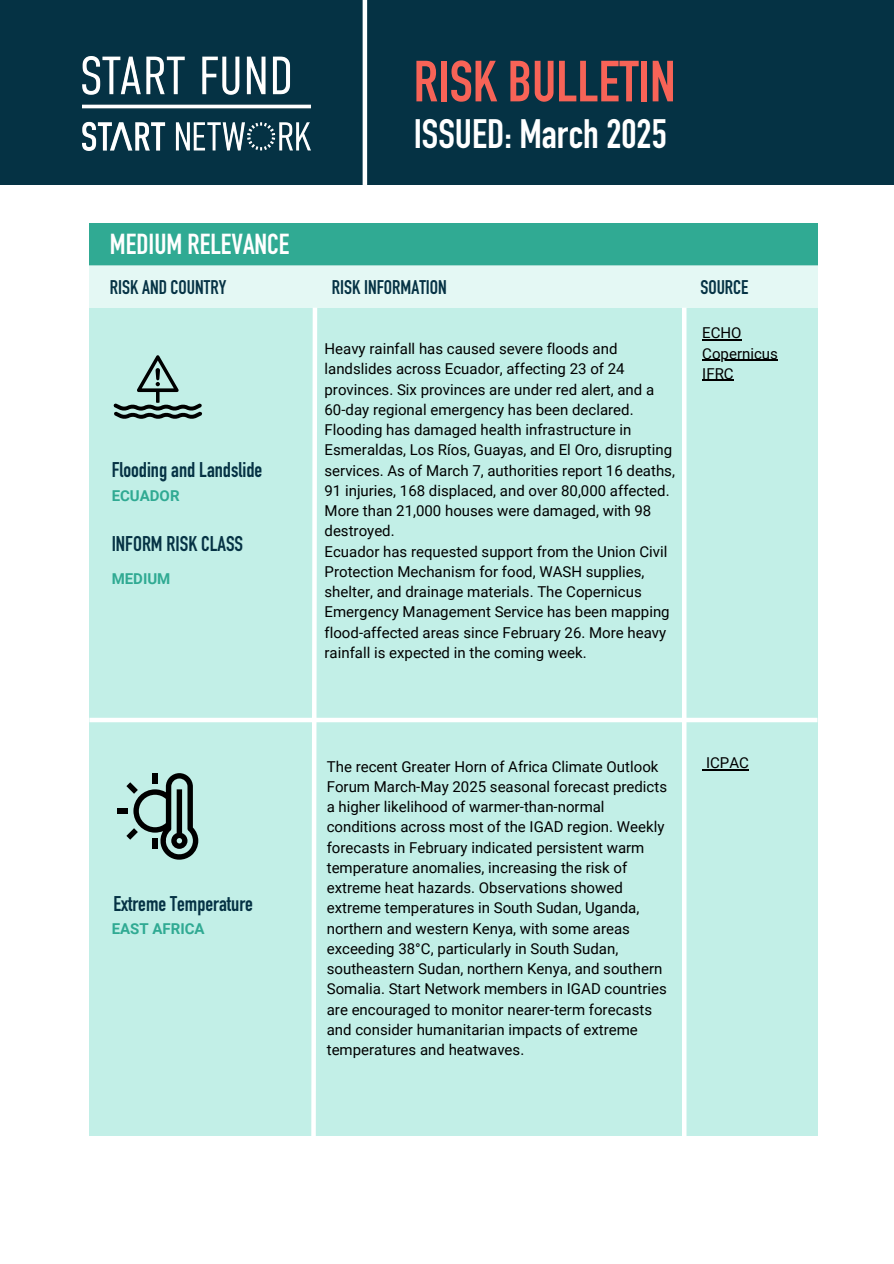
<style>
.page{position:relative;width:894px;height:1264px;background:#fff}
.page>*{position:absolute;margin:0;border:0;box-sizing:border-box;transform-origin:0 0}
.t1{font:700 57px "DIN Condensed";color:#f76357}
.t2{font:700 40.5px "DIN Condensed";color:#fff}
.t3{font:700 28.5px "DIN Condensed";color:#fff}
.t4{font:700 21px "DIN Condensed";color:#053244}
.t5{font:700 19.5px "DIN Condensed";color:#053244}
.t6{font:15px/20.2px "Roboto";color:#000}
.t7{font:700 15px "Roboto";color:#30aa93}
</style>
<div class="page">
<div style="left:0;top:0;width:893px;height:185px;background:#053244"></div>
<div style="left:89px;top:265px;width:728px;height:870px;background:#c2efe7"></div>
<div style="left:89px;top:223px;width:728px;height:42px;background:#30aa93"></div>
<div style="left:362px;top:0;width:5px;height:185px;background:#fff"></div>
<div style="left:89px;top:265px;width:728px;height:43px;background:#e4f8f4"></div>
<div style="left:89px;top:717px;width:728px;height:5px;background:#fff"></div>
<svg style="left:309px;top:308px;width:10px;height:828px"></svg>
<div style="left:681px;top:308px;width:5px;height:906px;background:#fff"></div>
<img style="left:83px;top:56px;width:228px;height:95px">
<svg style="left:113px;top:355px;width:89px;height:64px"></svg>
<svg style="left:126px;top:773px;width:72px;height:86px"></svg>
<div style="left:117px;top:808px;width:11px;height:5px;background:#000"></div>
<div style="left:152px;top:838px;width:6px;height:10px;background:#000"></div>
<hr style="left:705px;top:769px;width:43px;height:1px;background:#000">
<hr style="left:702px;top:339px;width:39px;height:1px;background:#000">
<hr style="left:702px;top:359px;width:75px;height:2px;background:#000">
<hr style="left:702px;top:380px;width:31px;height:1px;background:#000">
<p class="t1" style="left:413px;top:61px;width:263px">RISK BULLETIN</p>
<p class="t2" style="left:413px;top:119px;width:254px">ISSUED: March 2025</p>
<p class="t3" style="left:110px;top:233px;width:181px">MEDIUM RELEVANCE</p>
<h1 class="t5" style="left:110px;top:280px;width:118px">RISK AND COUNTRY</h1>
<h2 class="t5" style="left:332px;top:280px;width:116px">RISK INFORMATION</h2>
<h3 class="t5" style="left:700px;top:280px;width:49px">SOURCE</h3>
<p class="t4" style="left:112px;top:462px;width:152px">Flooding and Landslide</p>
<p class="t7" style="left:112px;top:487px;width:69px">ECUADOR</p>
<p class="t4" style="left:112px;top:536px;width:133px">INFORM RISK CLASS</p>
<p class="t7" style="left:112px;top:570px;width:60px">MEDIUM</p>
<h5 class="t4" style="left:113px;top:896px;width:141px">Extreme Temperature</h5>
<h4 class="t7" style="left:112px;top:920px;width:94px">EAST AFRICA</h4>
<h3 class="t6" style="left:324px;top:339px;width:331px">Heavy rainfall has caused severe floods and landslides across Ecuador, affecting 23 of 24 provinces. Six provinces are under red alert, and a 60-day regional emergency has been declared.</h3>
<h5 class="t6" style="left:324px;top:420px;width:352px">Flooding has damaged health infrastructure in Esmeraldas, Los Ríos, Guayas, and El Oro, disrupting services. As of March 7, authorities report 16 deaths, 91 injuries, 168 displaced, and over 80,000 affected.<br>More than 21,000 houses were damaged, with 98 destroyed.</h5>
<p class="t6" style="left:324px;top:541px;width:346px">Ecuador has requested support from the Union Civil Protection Mechanism for food, WASH supplies, shelter, and drainage materials. The Copernicus Emergency Management Service has been mapping flood-affected areas since February 26. More heavy rainfall is expected in the coming week.</p>
<p class="t6" style="left:702px;top:323px;width:41px">ECHO</p>
<p class="t6" style="left:702px;top:343px;width:77px">Copernicus</p>
<h4 class="t6" style="left:702px;top:363px;width:33px">IFRC</h4>
<h3 class="t6" style="left:327px;top:756px;width:342px">The recent Greater Horn of Africa Climate Outlook Forum March-May 2025 seasonal forecast predicts a higher likelihood of warmer-than-normal conditions across most of the IGAD region. Weekly forecasts in February indicated persistent warm temperature anomalies, increasing the risk of extreme heat hazards. Observations showed extreme temperatures in South Sudan, Uganda, northern and western Kenya, with some areas exceeding 38°C, particularly in South Sudan, southeastern Sudan, northern Kenya, and southern Somalia. Start Network members in IGAD countries are encouraged to monitor nearer-term forecasts and consider humanitarian impacts of extreme temperatures and heatwaves.</h3>
<h3 class="t6" style="left:705px;top:752px;width:44px">ICPAC</h3>
</div>
